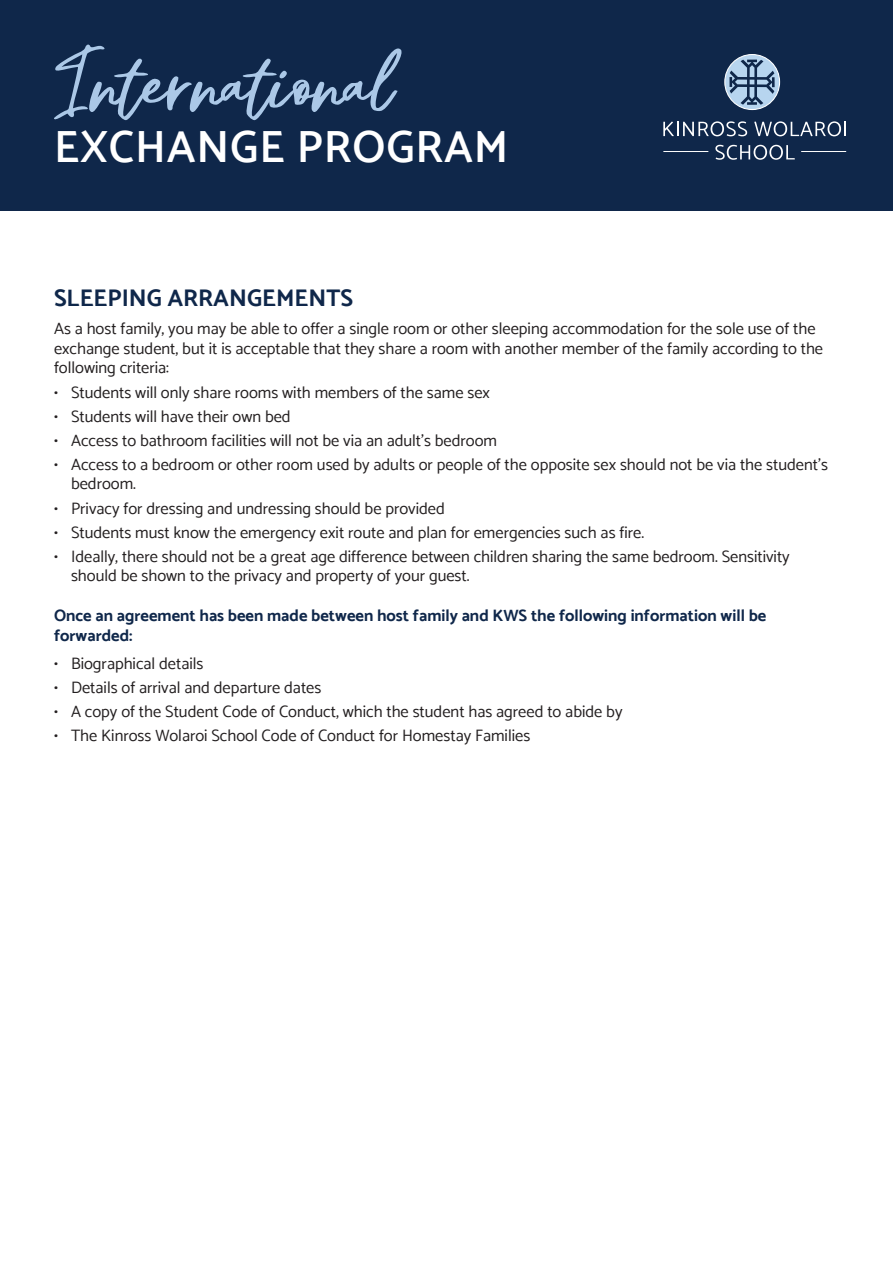
<style>
.page{position:relative;width:893px;height:1263px;background:#fff}
.page>*{position:absolute;margin:0;border:0;box-sizing:border-box;transform-origin:0 0}
.t1{font:51px "Christian Heedlay";color:#abc8e7}
.t2{font:600 45px "Catamaran";letter-spacing:.02em;color:#fff}
.t3{font:700 24px "Catamaran";color:#0f274a}
.t4{font:16.5px/19.8px "Catamaran";color:#231f20}
.t5{font:700 16.5px/19.8px "Catamaran";color:#0f274a}
</style>
<div class="page">
<div style="left:0;top:0;width:893px;height:211px;background:#0f274a"></div>
<hr style="left:663px;top:151px;width:45px;height:1px;background:#fff">
<hr style="left:801px;top:151px;width:45px;height:1px;background:#fff">
<svg style="left:663px;top:121px;width:84px;height:15px"></svg>
<svg style="left:754px;top:121px;width:92px;height:15px"></svg>
<svg style="left:715px;top:145px;width:80px;height:15px"></svg>
<svg style="left:724px;top:54px;width:56px;height:56px"></svg>
<svg style="left:729px;top:60px;width:46px;height:45px"></svg>
<h1 class="t1" style="left:54px;top:58px;width:342px">International</h1>
<h2 class="t2" style="left:54px;top:120px;width:456px">EXCHANGE PROGRAM</h2>
<h3 class="t3" style="left:54px;top:283px;width:301px">SLEEPING ARRANGEMENTS</h3>
<p class="t4" style="left:54px;top:318px;width:771px">As a host family, you may be able to offer a single room or other sleeping accommodation for the sole use of the exchange student, but it is acceptable that they share a room with another member of the family according to the following criteria:</p>
<p class="t4" style="left:54px;top:382px;width:438px">• Students will only share rooms with members of the same sex</p>
<p class="t4" style="left:54px;top:406px;width:238px">• Students will have their own bed</p>
<p class="t4" style="left:54px;top:430px;width:445px">• Access to bathroom facilities will not be via an adult’s bedroom</p>
<p class="t4" style="left:71px;top:454px;width:758px;text-indent:-17px">• Access to a bedroom or other room used by adults or people of the opposite sex should not be via the student’s bedroom.</p>
<p class="t4" style="left:54px;top:498px;width:392px">• Privacy for dressing and undressing should be provided</p>
<p class="t4" style="left:54px;top:522px;width:592px">• Students must know the emergency exit route and plan for emergencies such as fire.</p>
<p class="t4" style="left:71px;top:546px;width:720px;text-indent:-17px">• Ideally, there should not be a great age difference between children sharing the same bedroom. Sensitivity should be shown to the privacy and property of your guest.</p>
<p class="t5" style="left:54px;top:605px;width:714px">Once an agreement has been made between host family and KWS the following information will be forwarded:</p>
<p class="t4" style="left:54px;top:653px;width:151px">• Biographical details</p>
<p class="t4" style="left:54px;top:678px;width:269px">• Details of arrival and departure dates</p>
<p class="t4" style="left:54px;top:702px;width:570px">• A copy of the Student Code of Conduct, which the student has agreed to abide by</p>
<p class="t4" style="left:54px;top:726px;width:478px">• The Kinross Wolaroi School Code of Conduct for Homestay Families</p>
</div>
